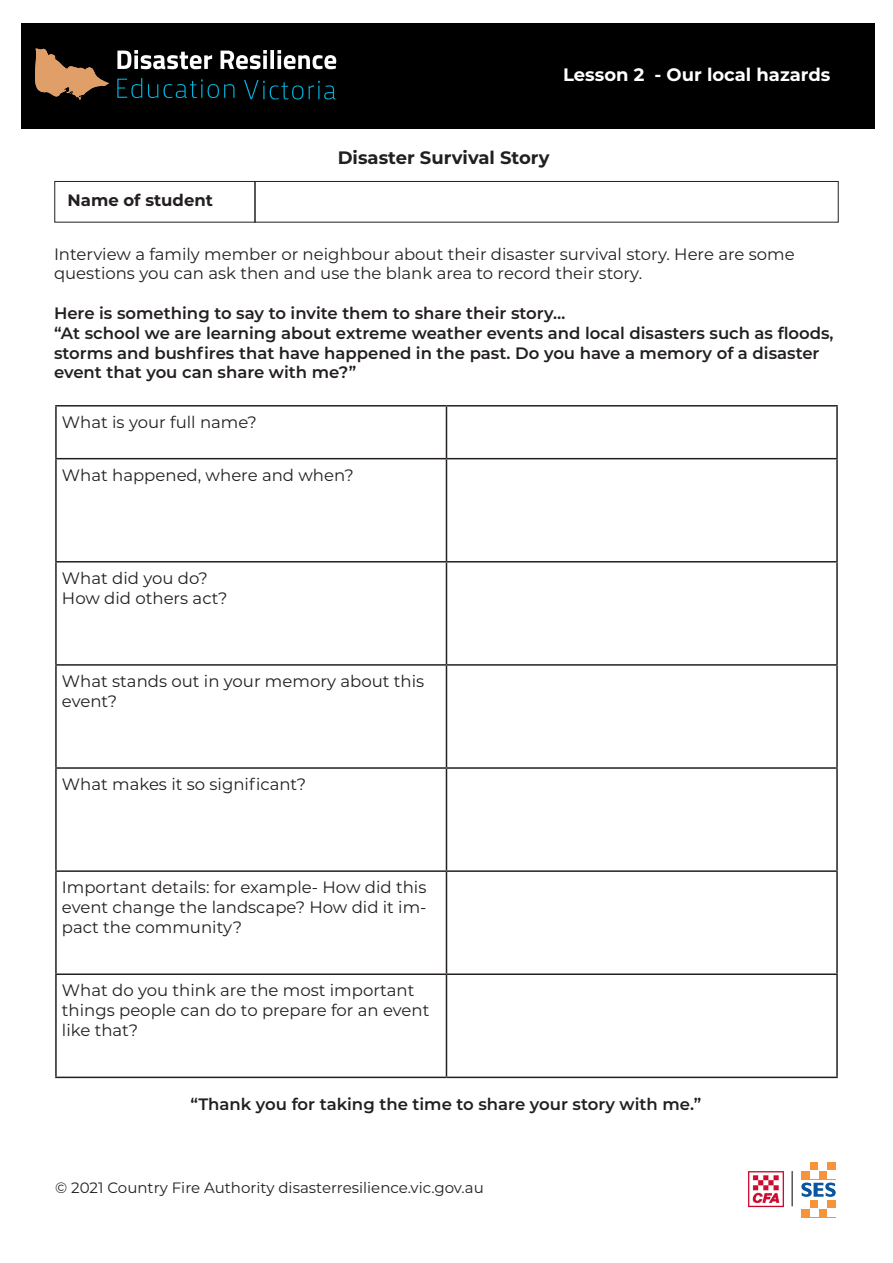
<style>
.page{position:relative;width:893px;height:1263px;background:#fff}
.page>*{position:absolute;margin:0;border:0;box-sizing:border-box;transform-origin:0 0}
.t1{font:700 18px "Montserrat";color:#fff}
.t2{font:700 18px "Montserrat";color:#231f20}
.t3{font:16.5px/19.8px "Montserrat";color:#231f20}
.t4{font:600 16.5px/19.8px "Montserrat";color:#231f20}
.t5{font:700 16.5px "Montserrat";color:#231f20}
.t6{font:15px "Montserrat";color:#231f20}
</style>
<div class="page">
<div style="left:21px;top:23px;width:853px;height:105px;background:#000"></div>
<svg style="left:117px;top:50px;width:219px;height:19px"></svg>
<svg style="left:35px;top:48px;width:74px;height:52px"></svg>
<svg style="left:117px;top:78px;width:25px;height:20px"></svg>
<svg style="left:148px;top:79px;width:87px;height:19px"></svg>
<svg style="left:244px;top:80px;width:59px;height:19px"></svg>
<svg style="left:309px;top:81px;width:26px;height:18px"></svg>
<img style="left:748px;top:1171px;width:36px;height:37px">
<hr style="left:792px;top:1171px;width:1px;height:35px;background:#000">
<svg style="left:801px;top:1182px;width:35px;height:15px"></svg>
<div style="left:801px;top:1171px;width:9px;height:8px;background:#f7943b"></div>
<div style="left:810px;top:1162px;width:8px;height:9px;background:#f7943b"></div>
<div style="left:818px;top:1171px;width:9px;height:8px;background:#f7943b"></div>
<div style="left:827px;top:1162px;width:9px;height:9px;background:#f7943b"></div>
<div style="left:801px;top:1208px;width:9px;height:9px;background:#f7943b"></div>
<div style="left:810px;top:1200px;width:8px;height:8px;background:#f7943b"></div>
<div style="left:818px;top:1208px;width:9px;height:9px;background:#f7943b"></div>
<div style="left:827px;top:1200px;width:9px;height:8px;background:#f7943b"></div>
<div style="left:54px;top:181px;width:785px;height:42px;border:1px solid #231f20"></div>
<hr style="left:254px;top:181px;width:2px;height:42px;background:#231f20">
<hr style="left:55px;top:405px;width:391px;height:2px;background:#231f20">
<hr style="left:55px;top:407px;width:2px;height:51px;background:#231f20">
<hr style="left:446px;top:405px;width:392px;height:2px;background:#231f20">
<hr style="left:446px;top:407px;width:1px;height:51px;background:#231f20">
<hr style="left:836px;top:407px;width:2px;height:51px;background:#231f20">
<hr style="left:55px;top:458px;width:391px;height:1px;background:#231f20">
<hr style="left:55px;top:459px;width:2px;height:102px;background:#231f20">
<hr style="left:446px;top:458px;width:392px;height:1px;background:#231f20">
<hr style="left:446px;top:459px;width:1px;height:102px;background:#231f20">
<hr style="left:836px;top:459px;width:2px;height:102px;background:#231f20">
<hr style="left:55px;top:561px;width:391px;height:1px;background:#231f20">
<hr style="left:55px;top:562px;width:2px;height:102px;background:#231f20">
<hr style="left:446px;top:561px;width:392px;height:1px;background:#231f20">
<hr style="left:446px;top:562px;width:1px;height:102px;background:#231f20">
<hr style="left:836px;top:562px;width:2px;height:102px;background:#231f20">
<hr style="left:55px;top:664px;width:391px;height:2px;background:#231f20">
<hr style="left:55px;top:666px;width:2px;height:101px;background:#231f20">
<hr style="left:446px;top:664px;width:392px;height:2px;background:#231f20">
<hr style="left:446px;top:666px;width:1px;height:101px;background:#231f20">
<hr style="left:836px;top:666px;width:2px;height:101px;background:#231f20">
<hr style="left:55px;top:767px;width:391px;height:2px;background:#231f20">
<hr style="left:55px;top:769px;width:2px;height:101px;background:#231f20">
<hr style="left:446px;top:767px;width:392px;height:2px;background:#231f20">
<hr style="left:446px;top:769px;width:1px;height:101px;background:#231f20">
<hr style="left:836px;top:769px;width:2px;height:101px;background:#231f20">
<hr style="left:55px;top:870px;width:391px;height:2px;background:#231f20">
<hr style="left:55px;top:872px;width:2px;height:101px;background:#231f20">
<hr style="left:446px;top:870px;width:392px;height:2px;background:#231f20">
<hr style="left:446px;top:872px;width:1px;height:101px;background:#231f20">
<hr style="left:836px;top:872px;width:2px;height:101px;background:#231f20">
<hr style="left:55px;top:973px;width:391px;height:2px;background:#231f20">
<hr style="left:55px;top:975px;width:2px;height:101px;background:#231f20">
<hr style="left:446px;top:973px;width:392px;height:2px;background:#231f20">
<hr style="left:446px;top:975px;width:1px;height:101px;background:#231f20">
<hr style="left:836px;top:975px;width:2px;height:101px;background:#231f20">
<hr style="left:55px;top:1076px;width:391px;height:2px;background:#231f20">
<hr style="left:446px;top:1076px;width:392px;height:2px;background:#231f20">
<p class="t5" style="left:68px;top:189px;width:147px">Name of student</p>
<p class="t1" style="left:563px;top:62px;width:269px">Lesson 2 - Our local hazards</p>
<p class="t2" style="left:338px;top:145px;width:213px">Disaster Survival Story</p>
<p class="t3" style="left:54px;top:243px;width:742px">Interview a family member or neighbour about their disaster survival story. Here are some questions you can ask then and use the blank area to record their story.</p>
<p class="t4" style="left:54px;top:302px;width:513px">Here is something to say to invite them to share their story…</p>
<p class="t4" style="left:54px;top:322px;width:781px">“At school we are learning about extreme weather events and local disasters such as floods, storms and bushfires that have happened in the past. Do you have a memory of a disaster event that you can share with me?”</p>
<p class="t3" style="left:62px;top:411px;width:197px">What is your full name?</p>
<p class="t3" style="left:62px;top:464px;width:293px">What happened, where and when?</p>
<p class="t3" style="left:62px;top:567px;width:147px">What did you do?</p>
<p class="t3" style="left:62px;top:587px;width:167px">How did others act?</p>
<p class="t3" style="left:62px;top:670px;width:364px">What stands out in your memory about this event?</p>
<p class="t3" style="left:62px;top:774px;width:246px">What makes it so significant?</p>
<p class="t3" style="left:62px;top:877px;width:366px;text-align:justify">Important details: for example- How did this event change the landscape? How did it im&shy;pact the community?</p>
<p class="t3" style="left:62px;top:980px;width:369px">What do you think are the most important things people can do to prepare for an event like that?</p>
<p class="t4" style="left:190px;top:1093px;width:512px">“Thank you for taking the time to share your story with me.”</p>
<p class="t6" style="left:55px;top:1177px;width:430px">© 2021 Country Fire Authority disasterresilience.vic.gov.au</p>
</div>
